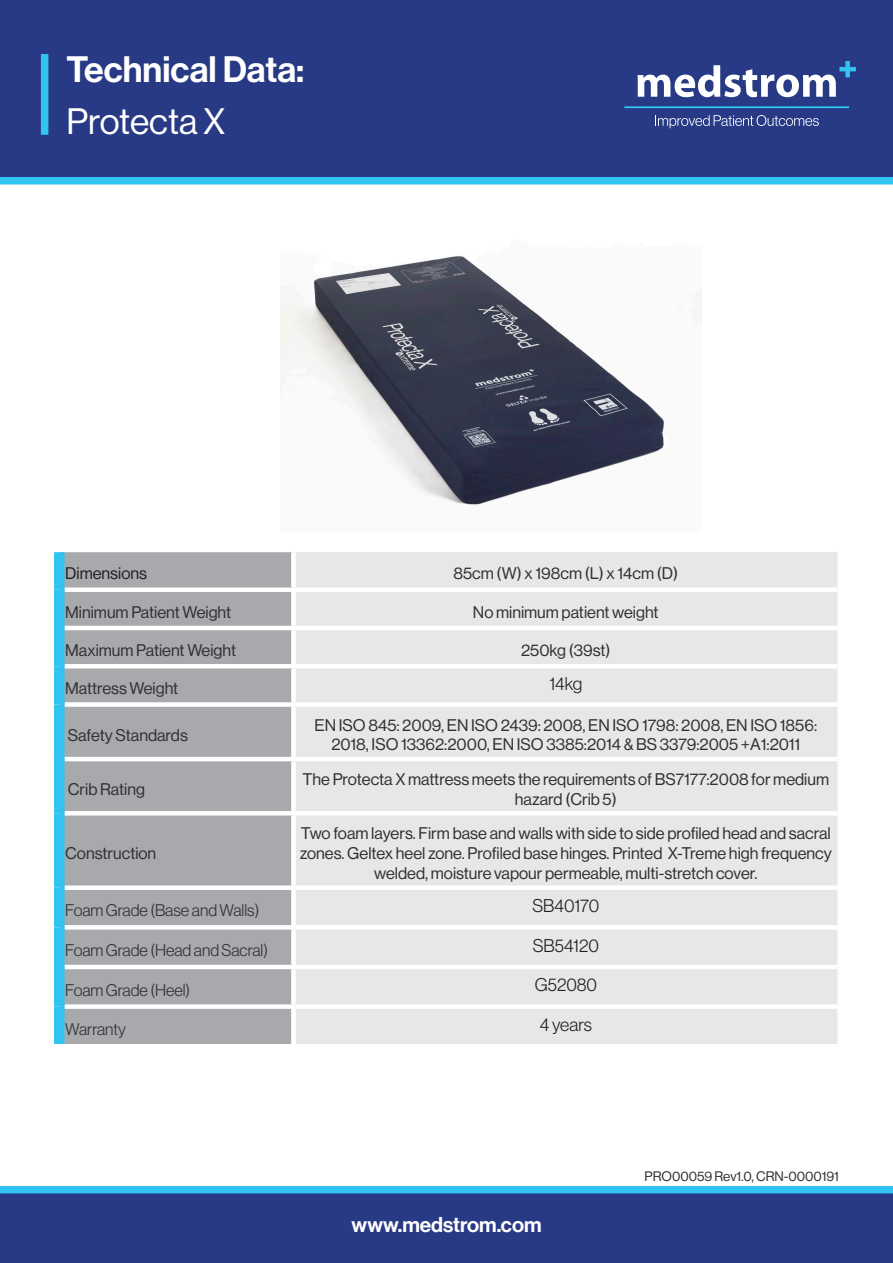
<style>
.page{position:relative;width:893px;height:1263px;background:#fff}
.page>*{position:absolute;margin:0;border:0;box-sizing:border-box;transform-origin:0 0}
.t1{font:36px "N Haas Grotesk DS Pro 65 Md";color:#fff}
.t2{font:36px "N Haas Grotesk DS Pro 55 Rg";color:#fff}
.t3{font:21px "N Haas Grotesk DS Pro 65 Md";color:#fff}
.t4{font:18px "N Haas Grotesk DS Pro 45 Lt";color:#231f20}
.t5{font:16.5px/19.8px "N Haas Grotesk DS Pro 55 Rg";color:#312f30;text-align:center}
.t6{font:16.5px "N Haas Grotesk DS Pro 45 Lt";color:#312f30}
.t7{font:16.5px "N Haas Grotesk DS Pro 55 Rg";color:#231f20}
.t8{font:13.5px "N Haas Grotesk DS Pro 55 Rg";color:#312f30}
</style>
<div class="page">
<div style="left:0;top:0;width:893px;height:184px;background:#283a85"></div>
<div style="left:64px;top:552px;width:227px;height:492px;background:#a8a9ad"></div>
<div style="left:296px;top:552px;width:541px;height:492px;background:#e6e7e9"></div>
<div style="left:64px;top:587px;width:232px;height:5px;background:#fff"></div>
<hr style="left:64px;top:626px;width:232px;height:4px;background:#fff">
<hr style="left:64px;top:664px;width:232px;height:4px;background:#fff">
<div style="left:64px;top:702px;width:232px;height:5px;background:#fff"></div>
<hr style="left:64px;top:757px;width:232px;height:4px;background:#fff">
<hr style="left:64px;top:811px;width:232px;height:4px;background:#fff">
<div style="left:64px;top:885px;width:232px;height:5px;background:#fff"></div>
<hr style="left:64px;top:925px;width:232px;height:4px;background:#fff">
<hr style="left:64px;top:965px;width:232px;height:4px;background:#fff">
<div style="left:64px;top:1004px;width:232px;height:5px;background:#fff"></div>
<div style="left:54px;top:552px;width:10px;height:38px;background:#31c4f1"></div>
<div style="left:54px;top:590px;width:10px;height:38px;background:#31c4f1"></div>
<div style="left:54px;top:628px;width:10px;height:38px;background:#31c4f1"></div>
<div style="left:54px;top:666px;width:10px;height:38px;background:#31c4f1"></div>
<div style="left:54px;top:704px;width:10px;height:55px;background:#31c4f1"></div>
<div style="left:54px;top:759px;width:10px;height:54px;background:#31c4f1"></div>
<div style="left:54px;top:813px;width:10px;height:75px;background:#31c4f1"></div>
<div style="left:54px;top:888px;width:10px;height:39px;background:#31c4f1"></div>
<div style="left:54px;top:927px;width:10px;height:40px;background:#31c4f1"></div>
<div style="left:54px;top:967px;width:10px;height:40px;background:#31c4f1"></div>
<div style="left:54px;top:1007px;width:10px;height:37px;background:#31c4f1"></div>
<div style="left:296px;top:587px;width:541px;height:5px;background:#fff"></div>
<hr style="left:296px;top:626px;width:541px;height:4px;background:#fff">
<hr style="left:296px;top:664px;width:541px;height:4px;background:#fff">
<div style="left:296px;top:702px;width:541px;height:5px;background:#fff"></div>
<hr style="left:296px;top:757px;width:541px;height:4px;background:#fff">
<hr style="left:296px;top:811px;width:541px;height:4px;background:#fff">
<div style="left:296px;top:885px;width:541px;height:5px;background:#fff"></div>
<hr style="left:296px;top:925px;width:541px;height:4px;background:#fff">
<hr style="left:296px;top:965px;width:541px;height:4px;background:#fff">
<div style="left:296px;top:1004px;width:541px;height:5px;background:#fff"></div>
<svg style="left:0;top:1186px;width:893px;height:77px;background:#28478f"></svg>
<div style="left:41px;top:54px;width:7px;height:81px;background:#31c4f1"></div>
<svg style="left:655px;top:115px;width:164px;height:13px;background:#51609c"></svg>
<svg style="left:638px;top:61px;width:218px;height:36px"></svg>
<hr style="left:624px;top:106px;width:225px;height:2px;background:#31c4f1">
<img style="left:281px;top:256px;width:413px;height:249px">
<p class="t1" style="left:66px;top:48px;width:239px">Technical Data:</p>
<p class="t2" style="left:66px;top:101px;width:160px">Protecta X</p>
<p class="t7" style="left:65px;top:564px;width:83px">Dimensions</p>
<p class="t5" style="left:453px;top:564px;width:226px">85cm (W) x 198cm (L) x 14cm (D)</p>
<p class="t5" style="left:65px;top:602px;width:168px">Minimum Patient Weight</p>
<p class="t5" style="left:473px;top:602px;width:187px">No minimum patient weight</p>
<p class="t5" style="left:65px;top:640px;width:172px">Maximum Patient Weight</p>
<p class="t5" style="left:521px;top:640px;width:91px">250kg (39st)</p>
<p class="t5" style="left:65px;top:679px;width:115px">Mattress Weight</p>
<p class="t4" style="left:549px;top:674px;width:34px">14kg</p>
<p class="t5" style="left:68px;top:725px;width:122px">Safety Standards</p>
<p class="t5" style="left:314px;top:715px;width:504px">EN ISO 845: 2009, EN ISO 2439: 2008, EN ISO 1798: 2008, EN ISO 1856:<br>2018, ISO 13362:2000, EN ISO 3385:2014 &amp; BS 3379:2005 +A1:2011</p>
<p class="t5" style="left:68px;top:779px;width:79px">Crib Rating</p>
<p class="t5" style="left:302px;top:769px;width:528px">The Protecta X mattress meets the requirements of BS7177:2008 for medium hazard (Crib 5)</p>
<p class="t5" style="left:65px;top:844px;width:93px">Construction</p>
<p class="t5" style="left:300px;top:824px;width:534px">Two foam layers. Firm base and walls with side to side profiled head and sacral zones. Geltex heel zone. Profiled base hinges. Printed X-Treme high frequency welded, moisture vapour permeable, multi-stretch cover.</p>
<p class="t6" style="left:65px;top:901px;width:196px">Foam Grade (Base and Walls)</p>
<p class="t4" style="left:532px;top:896px;width:68px">SB40170</p>
<p class="t6" style="left:65px;top:941px;width:204px">Foam Grade (Head and Sacral)</p>
<p class="t4" style="left:533px;top:935px;width:68px">SB54120</p>
<p class="t6" style="left:65px;top:980px;width:127px">Foam Grade (Heel)</p>
<p class="t4" style="left:535px;top:975px;width:64px">G52080</p>
<p class="t6" style="left:65px;top:1020px;width:62px">Warranty</p>
<p class="t4" style="left:540px;top:1015px;width:54px">4 years</p>
<p class="t3" style="left:351px;top:1212px;width:192px">www.medstrom.com</p>
<p class="t8" style="left:645px;top:1168px;width:196px">PRO00059 Rev1.0, CRN-0000191</p>
</div>
